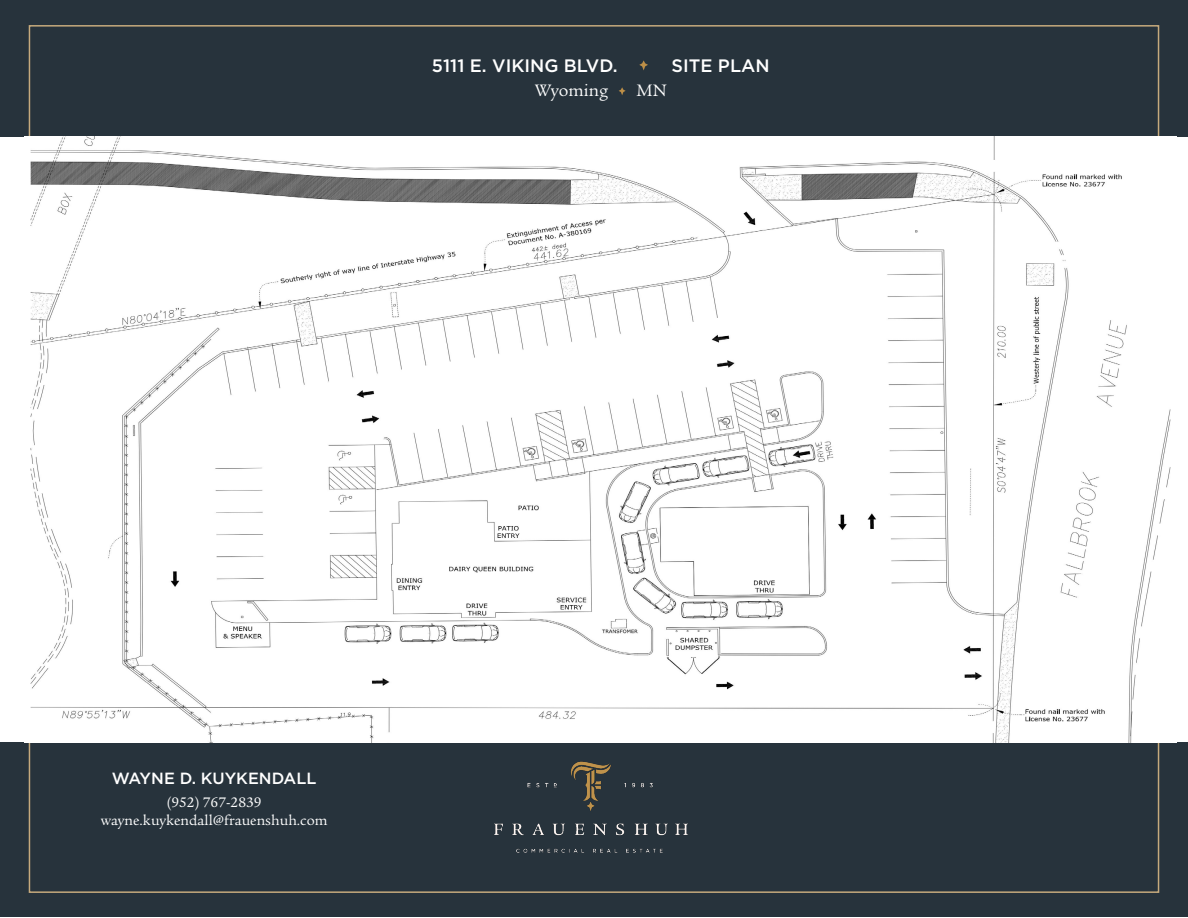
<style>
.page{position:relative;width:1188px;height:918px;background:#fff}
.page>*{position:absolute;margin:0;border:0;box-sizing:border-box;transform-origin:0 0}
.t1{font:500 18px "Gotham";color:#fff}
.t2{font:18px "Legacy Serif Std";color:#fff}
.t3{font:500 16.2px "Gotham";color:#fff}
.t4{font:15px/18px "Legacy Serif Std";color:#fff;text-align:center}
</style>
<div class="page">
<div style="left:0;top:0;width:1188px;height:136px;background:#27333c"></div>
<div style="left:0;top:742px;width:1188px;height:175px;background:#27333c"></div>
<svg style="left:619px;top:87px;width:7px;height:8px"></svg>
<svg style="left:639px;top:60px;width:9px;height:10px"></svg>
<img style="left:494px;top:761px;width:194px;height:92px">
<img style="left:30px;top:136px;width:1141px;height:606px">
<p class="t1" style="left:432px;top:54px;width:187px">5111 E. VIKING BLVD.</p>
<p class="t1" style="left:672px;top:54px;width:99px">SITE PLAN</p>
<p class="t2" style="left:535px;top:80px;width:75px">Wyoming</p>
<p class="t2" style="left:636px;top:80px;width:32px">MN</p>
<p class="t3" style="left:112px;top:767px;width:206px">WAYNE D. KUYKENDALL</p>
<p class="t4" style="left:101px;top:793px;width:228px">(952) 767-2839 wayne.kuykendall@frauenshuh.com</p>
</div>
